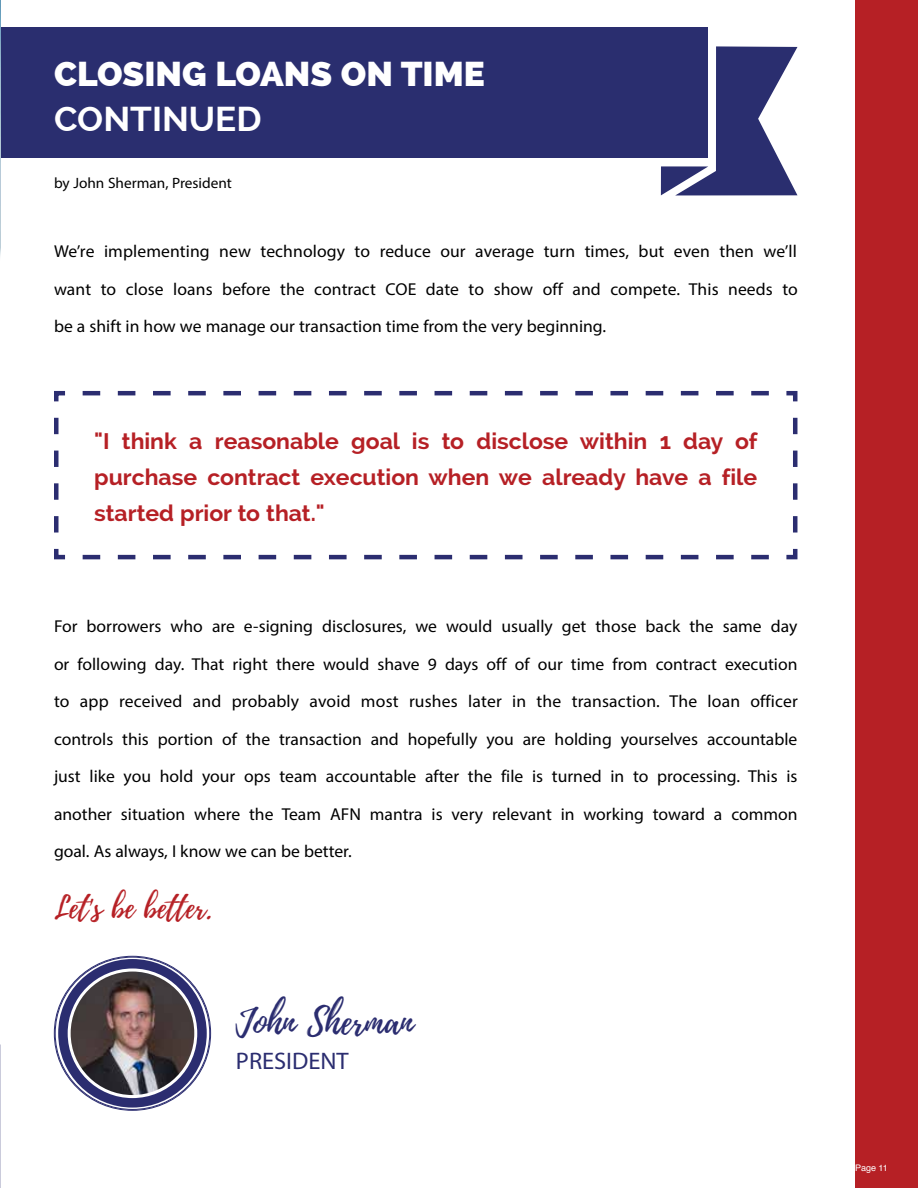
<style>
.page{position:relative;width:918px;height:1188px;background:#fff}
.page>*{position:absolute;margin:0;border:0;box-sizing:border-box;transform-origin:0 0}
.t1{font:36px "Playlist Script";color:#2b2d70}
.t2{font:800 34.5px "Raleway";color:#fff}
.t3{font:700 34.5px "Raleway";color:#fff}
.t4{font:30px "Playlist Script";color:#b62025}
.t5{font:24px "Myriad Pro";color:#2b2d70}
.t6{font:700 22.5px/36px "Raleway";color:#b62025;text-align:justify}
.t7{font:17.25px/37.5px "Myriad Pro";color:#000;text-align:justify}
.t8{font:15px "Myriad Pro";color:#000}
.t9{font:9px "Helvetica";color:#fff}
</style>
<div class="page">
<div style="left:855px;top:0;width:63px;height:1188px;background:#b62025"></div>
<div style="left:0;top:27px;width:708px;height:131px;background:#2a2e6f"></div>
<svg style="left:661px;top:46px;width:136px;height:149px"></svg>
<img style="left:0;top:0;width:1px;height:256px">
<div style="left:58px;top:959px;width:149px;height:149px;background:#2b2d70;border-radius:50%"></div>
<svg style="left:68px;top:969px;width:129px;height:129px"></svg>
<img style="left:71px;top:972px;width:123px;height:123px;border-radius:62px">
<svg style="left:54px;top:390px;width:744px;height:170px"></svg>
<h2 class="t2" style="left:54px;top:54px;width:432px">CLOSING LOANS ON TIME</h2>
<h2 class="t3" style="left:54px;top:100px;width:209px">CONTINUED</h2>
<p class="t8" style="left:54px;top:174px;width:180px">by John Sherman, President</p>
<p class="t7" style="left:54px;top:232px;width:745px">We’re implementing new technology to reduce our average turn times, but even then we’ll want to close loans before the contract COE date to show off and compete. This needs to be a shift in how we manage our transaction time from the very beginning.</p>
<h3 class="t6" style="left:94px;top:423px;width:665px">"I think a reasonable goal is to disclose within 1 day of purchase contract execution when we already have a file started prior to that."</h3>
<p class="t7" style="left:54px;top:607px;width:745px">For borrowers who are e-signing disclosures, we would usually get those back the same day or following day. That right there would shave 9 days off of our time from contract execution to app received and probably avoid most rushes later in the transaction. The loan officer controls this portion of the transaction and hopefully you are holding yourselves accountable just like you hold your ops team accountable after the file is turned in to processing. This is another situation where the Team AFN mantra is very relevant in working toward a common goal. As always, I know we can be better.</p>
<h3 class="t4" style="left:54px;top:886px;width:160px">Let's be better.</h3>
<h1 class="t1" style="left:236px;top:996px;width:179px">John Sherman</h1>
<h3 class="t5" style="left:236px;top:1046px;width:114px">PRESIDENT</h3>
<p class="t9" style="left:855px;top:1161px;width:34px">Page 11</p>
</div>
